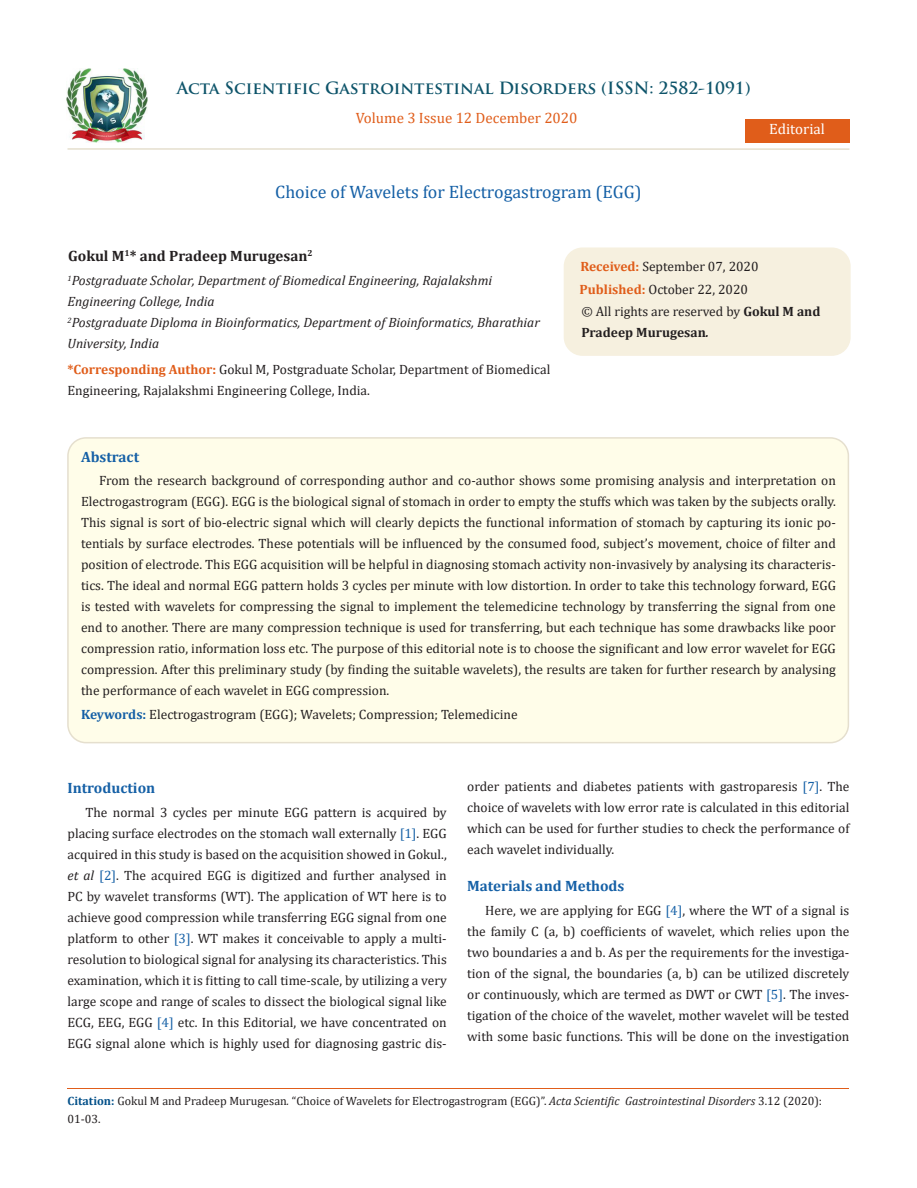
<style>
.page{position:relative;width:917px;height:1188px;background:#fff}
.page>*{position:absolute;margin:0;border:0;box-sizing:border-box;transform-origin:0 0}
.t1{font:18px "Cambria";color:#1560a6}
.t2{font:700 16.5px "Trajan Pro";color:#0e546a}
.List_Paragraph{font:700 15px "Cambria";color:#1560a6}
.t3{font:700 15px "Cambria";color:#231f20}
.t4{font:15px "Cambria";color:#e05d1a}
.t5{font:15px "Cambria";color:#fff}
.t6{font:13.5px/21px "Cambria";color:#231f20;text-align:justify}
.t7{font:italic 13.5px/21px "Cambria";color:#231f20}
.t8{font:700 13.5px/21px "Cambria";color:#231f20}
.t9{font:12px/18px "Cambria";color:#231f20}
.s1{font-weight:700;color:#e05d1a}
.s2{font-weight:400}
.s3{font-style:italic}
.s4{font-weight:700;color:#1560a6}
.s5{color:#1560a6}
.s6{font-weight:700;color:#035089}
</style>
<div class="page">
<img style="left:67px;top:68px;width:80px;height:74px">
<div style="left:744px;top:119px;width:105px;height:23px;background:#e05d1a"></div>
<div style="left:564px;top:248px;width:285px;height:107px;background:#f6f0df;border-radius:18px"></div>
<div style="left:563px;top:248px;width:287px;height:108px;border:2px solid #f6f0df;border-radius:18px"></div>
<div style="left:68px;top:438px;width:780px;height:305px;background:#fffde9;border-radius:18px"></div>
<div style="left:67px;top:437px;width:782px;height:306px;border:2px solid #e5dfce;border-radius:18px"></div>
<hr style="left:67px;top:1088px;width:782px;height:1px;background:#e05d1a">
<hr style="left:67px;top:148px;width:782px;height:2px;background:#e5dfce">
<p class="t2" style="left:177px;top:77px;width:575px">Acta Scientific Gastrointestinal Disorders (ISSN: 2582-1091)</p>
<p class="t4" style="left:356px;top:109px;width:223px">Volume 3 Issue 12 December 2020</p>
<p class="t5" style="left:769px;top:120px;width:57px">Editorial</p>
<p class="t1" style="left:275px;top:181px;width:368px">Choice of Wavelets for Electrogastrogram (EGG)</p>
<p class="t3" style="left:68px;top:246px;width:246px">Gokul M<sup>1</sup>* and Pradeep Murugesan<sup>2</sup></p>
<p class="t7" style="left:67px;top:270px;width:426px"><sup>1</sup>Postgraduate Scholar, Department of Biomedical Engineering, Rajalakshmi<br>Engineering College, India</p>
<p class="t7" style="left:67px;top:312px;width:474px"><sup>2</sup>Postgraduate Diploma in Bioinformatics, Department of Bioinformatics, Bharathiar<br>University, India</p>
<p class="t6" style="left:67px;top:359px;width:484px"><span class="s1">*Corresponding Author:</span> Gokul M, Postgraduate Scholar, Department of Biomedical<br>Engineering, Rajalakshmi Engineering College, India.</p>
<p class="t6" style="left:580px;top:256px;width:180px"><span class="s1">Received:</span> September 07, 2020</p>
<p class="t6" style="left:579px;top:279px;width:170px"><span class="s1">Published:</span> October 22, 2020</p>
<p class="t8" style="left:581px;top:300px;width:241px"><span class="s2">© All rights are reserved by</span> Gokul M and<br>Pradeep Murugesan<span class="s3">.</span></p>
<p class="List_Paragraph" style="left:81px;top:446px;width:60px">Abstract</p>
<p class="t6" style="left:81px;top:470px;width:756px;text-indent:18px">From the research background of corresponding author and co-author shows some promising analysis and interpretation on Electrogastrogram (EGG). EGG is the biological signal of stomach in order to empty the stuffs which was taken by the subjects orally.<br>This signal is sort of bio-electric signal which will clearly depicts the functional information of stomach by capturing its ionic po&shy;tentials by surface electrodes. These potentials will be influenced by the consumed food, subject’s movement, choice of filter and position of electrode. This EGG acquisition will be helpful in diagnosing stomach activity non-invasively by analysing its characteris&shy;tics. The ideal and normal EGG pattern holds 3 cycles per minute with low distortion. In order to take this technology forward, EGG is tested with wavelets for compressing the signal to implement the telemedicine technology by transferring the signal from one end to another. There are many compression technique is used for transferring, but each technique has some drawbacks like poor compression ratio, information loss etc. The purpose of this editorial note is to choose the significant and low error wavelet for EGG compression. After this preliminary study (by finding the suitable wavelets), the results are taken for further research by analysing the performance of each wavelet in EGG compression.</p>
<p class="t6" style="left:81px;top:704px;width:438px"><span class="s4">Keywords:</span> Electrogastrogram (EGG); Wavelets; Compression; Telemedicine</p>
<p class="List_Paragraph" style="left:67px;top:777px;width:89px">Introduction</p>
<p class="t6" style="left:67px;top:802px;width:381px;text-indent:18px">The normal 3 cycles per minute EGG pattern is acquired by placing surface electrodes on the stomach wall externally <span class="s5">[1]</span>. EGG acquired in this study is based on the acquisition showed in Gokul., <span class="s3">et al</span> <span class="s5">[2]</span>. The acquired EGG is digitized and further analysed in PC by wavelet transforms (WT). The application of WT here is to achieve good compression while transferring EGG signal from one platform to other <span class="s5">[3]</span>. WT makes it conceivable to apply a multi&shy;resolution to biological signal for analysing its characteristics. This examination, which it is fitting to call time-scale, by utilizing a very large scope and range of scales to dissect the biological signal like ECG, EEG, EGG <span class="s5">[4]</span> etc. In this Editorial, we have concentrated on EGG signal alone which is highly used for diagnosing gastric dis-</p>
<p class="t6" style="left:467px;top:775px;width:384px">order patients and diabetes patients with gastroparesis <span class="s5">[7]</span>. The choice of wavelets with low error rate is calculated in this editorial which can be used for further studies to check the performance of each wavelet individually.</p>
<p class="List_Paragraph" style="left:467px;top:875px;width:159px">Materials and Methods</p>
<p class="t6" style="left:467px;top:900px;width:384px;text-indent:18px">Here, we are applying for EGG <span class="s5">[4]</span>, where the WT of a signal is the family C (a, b) coefficients of wavelet, which relies upon the two boundaries a and b. As per the requirements for the investiga&shy;tion of the signal, the boundaries (a, b) can be utilized discretely or continuously, which are termed as DWT or CWT <span class="s5">[5]</span>. The inves&shy;tigation of the choice of the wavelet, mother wavelet will be tested with some basic functions. This will be done on the investigation</p>
<p class="t9" style="left:67px;top:1092px;width:756px"><span class="s6">Citation:</span> Gokul M and Pradeep Murugesan<span class="s3">.</span> “Choice of Wavelets for Electrogastrogram (EGG)”. <span class="s3">Acta Scientific Gastrointestinal Disorders</span> 3.12 (2020):<br>01-03.</p>
</div>
